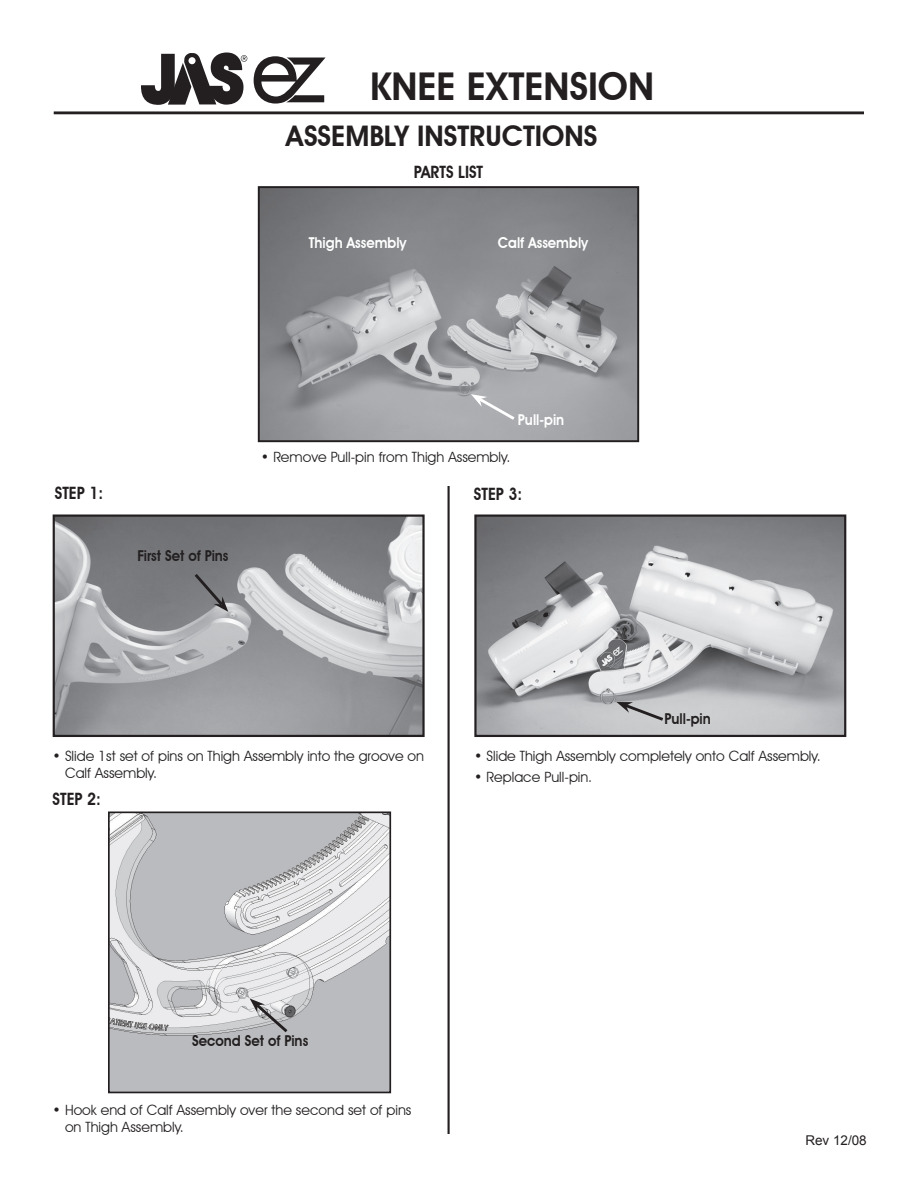
<style>
.page{position:relative;width:918px;height:1188px;background:#fff}
.page>*{position:absolute;margin:0;border:0;box-sizing:border-box;transform-origin:0 0}
.t1{font:600 38.25px "Avant Garde IT Cby BT";color:#231f20}
.t2{font:600 28.35px "Avant Garde IT Cby BT";color:#231f20}
.t3{font:600 16.95px "Avant Garde IT Cby BT";color:#231f20;scale:.92 1}
.t4{font:600 15px "Avant Garde IT Cby BT";color:#231f20;scale:.92 1}
.t5{font:600 15px "Avant Garde IT Cby BT";color:#fff;scale:.92 1}
.t6{font:14.25px/17px "Avant Garde IT Cby BT";color:#231f20}
.t7{font:13.5px "Arial";color:#231f20}
</style>
<div class="page">
<hr style="left:54px;top:111px;width:810px;height:3px;background:#231f20">
<img style="left:261px;top:189px;width:375px;height:250px">
<div style="left:258px;top:186px;width:381px;height:256px;border:2px solid #231f20"></div>
<img style="left:477px;top:517px;width:366px;height:217px">
<div style="left:474px;top:514px;width:372px;height:223px;border:2px solid #231f20"></div>
<img style="left:56px;top:517px;width:366px;height:217px">
<div style="left:53px;top:514px;width:372px;height:223px;border:2px solid #231f20"></div>
<img style="left:111px;top:815px;width:277px;height:275px">
<div style="left:108px;top:812px;width:283px;height:281px;border:2px solid #231f20"></div>
<svg style="left:141px;top:52px;width:106px;height:53px"></svg>
<svg style="left:254px;top:56px;width:72px;height:48px"></svg>
<hr style="left:448px;top:486px;width:2px;height:648px;background:#231f20">
<svg style="left:471px;top:394px;width:47px;height:28px"></svg>
<svg style="left:616px;top:702px;width:50px;height:21px"></svg>
<svg style="left:250px;top:998px;width:41px;height:37px"></svg>
<svg style="left:192px;top:571px;width:36px;height:41px"></svg>
<h1 class="t1" style="left:370px;top:64px;width:286px">KNEE EXTENSION</h1>
<h2 class="t2" style="left:286px;top:119px;width:313px">ASSEMBLY INSTRUCTIONS</h2>
<p class="t3" style="left:414px;top:162px;width:77px">PARTS LIST</p>
<p class="t5" style="left:309px;top:233px;width:108px">Thigh Assembly</p>
<p class="t5" style="left:498px;top:233px;width:100px">Calf Assembly</p>
<p class="t3" style="left:55px;top:483px;width:54px">STEP 1:</p>
<p class="t4" style="left:138px;top:547px;width:101px">First Set of Pins</p>
<p class="t6" style="left:261px;top:449px;width:251px">• Remove Pull-pin from Thigh Assembly.</p>
<p class="t5" style="left:518px;top:411px;width:52px">Pull-pin</p>
<p class="t3" style="left:474px;top:484px;width:54px">STEP 3:</p>
<p class="t4" style="left:664px;top:710px;width:52px">Pull-pin</p>
<p class="t6" style="left:65px;top:747px;width:361px;text-indent:-12px">• Slide 1st set of pins on Thigh Assembly into the groove on<br>Calf Assembly.</p>
<p class="t3" style="left:53px;top:789px;width:54px">STEP 2:</p>
<p class="t6" style="left:474px;top:747px;width:348px">• Slide Thigh Assembly completely onto Calf Assembly.</p>
<p class="t6" style="left:474px;top:768px;width:119px">• Replace Pull-pin.</p>
<p class="t4" style="left:192px;top:1032px;width:128px">Second Set of Pins</p>
<p class="t6" style="left:65px;top:1101px;width:348px;text-indent:-12px">• Hook end of Calf Assembly over the second set of pins on Thigh Assembly.</p>
<p class="t7" style="left:805px;top:1133px;width:63px">Rev 12/08</p>
</div>
